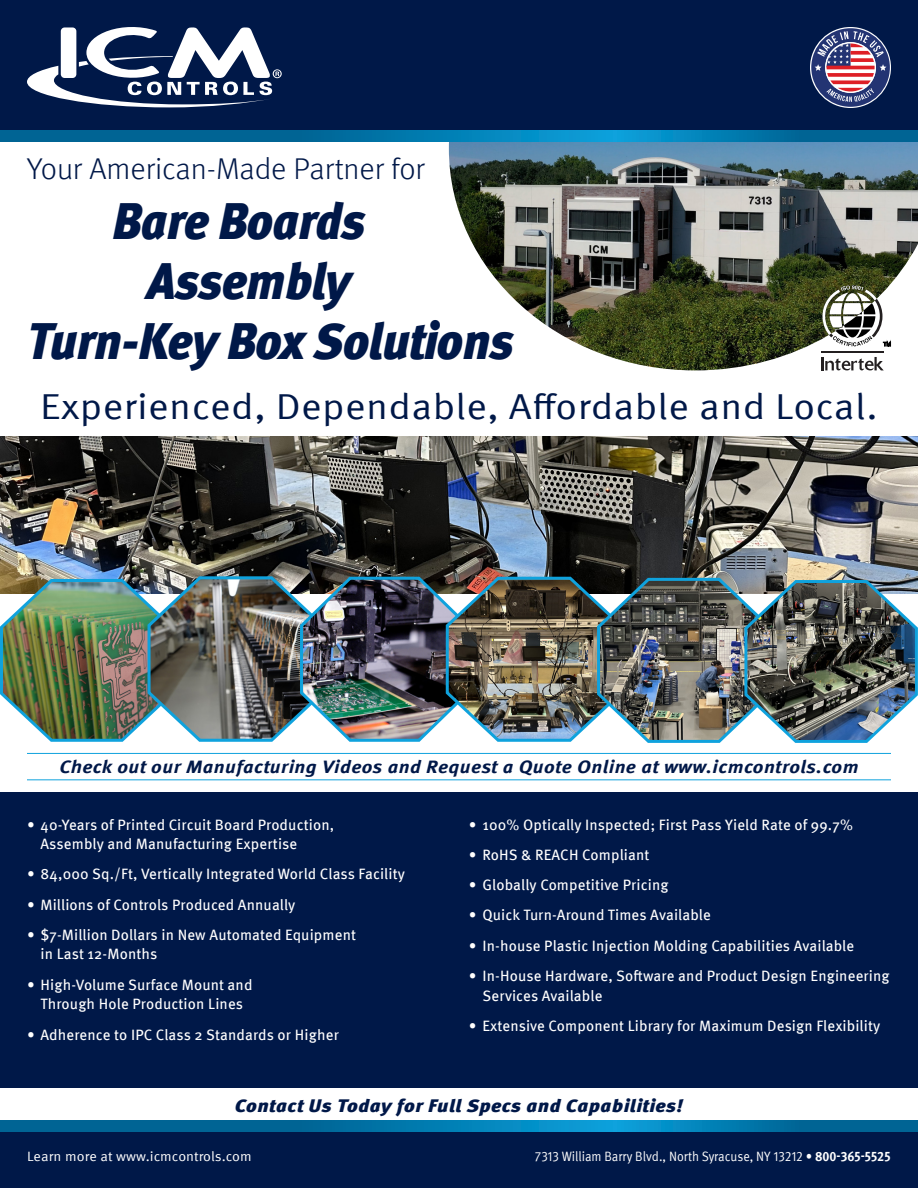
<style>
.page{position:relative;width:918px;height:1188px;background:#fff}
.page>*{position:absolute;margin:0;border:0;box-sizing:border-box;transform-origin:0 0}
.t1{font:italic 900 51px "Meta Pro";letter-spacing:-.025em;color:#001848;scale:.95 1}
.t2{font:36px "Meta Pro";letter-spacing:.01em;color:#001848;scale:1.1 1}
.t3{font:300 30px "Meta Pro";color:#001848;scale:1.04 1}
.t4{font:italic 700 18px "Meta Pro";letter-spacing:.02em;color:#001848;scale:1.1 1}
.Sm_Body_Copy{font:italic 900 18px "Meta Pro";letter-spacing:.02em;color:#001848;scale:1.1 1}
.t5{font:15px/19.5px "Meta Pro";letter-spacing:.01em;color:#fff}
.Sm_Body_Copy-2{font:13.5px "Meta Pro";color:#fff;scale:.92 1}
.Sm_Body_Copy-3{font:13.5px "Meta Pro";color:#fff;scale:1.06 1}
.s1{font-weight:700}
</style>
<div class="page">
<img style="left:0;top:437px;width:918px;height:137px">
<div style="left:0;top:792px;width:918px;height:296px;background:#001848"></div>
<img style="left:449px;top:142px;width:469px;height:228px">
<div style="left:0;top:0;width:918px;height:136px;background:#001848"></div>
<div style="left:0;top:1128px;width:918px;height:60px;background:#001848"></div>
<svg style="left:27px;top:27px;width:255px;height:80px"></svg>
<svg style="left:0;top:1120px;width:918px;height:11px"></svg>
<svg style="left:0;top:131px;width:918px;height:11px"></svg>
<svg style="left:811px;top:28px;width:79px;height:79px"></svg>
<hr style="left:27px;top:753px;width:864px;height:1px;background:#0fa2dd">
<hr style="left:27px;top:779px;width:864px;height:1px;background:#0fa2dd">
<hr style="left:822px;top:351px;width:62px;height:2px;background:#231f20">
<svg style="left:822px;top:357px;width:62px;height:13px"></svg>
<svg style="left:821px;top:285px;width:70px;height:61px"></svg>
<img style="left:0;top:574px;width:918px;height:169px">
<p class="t3" style="left:27px;top:147px;width:384px">Your American-Made Partner for</p>
<p class="t1" style="left:112px;top:182px;width:268px">Bare Boards</p>
<p class="t1" style="left:147px;top:242px;width:216px">Assembly</p>
<p class="t1" style="left:27px;top:302px;width:515px">Turn-Key Box Solutions</p>
<p class="t2" style="left:40px;top:379px;width:763px">Experienced, Dependable, Affordable and Local.</p>
<p class="t4" style="left:59px;top:752px;width:728px">Check out our Manufacturing Videos and Request a Quote Online at www.icmcontrols.com</p>
<p class="t5" style="left:40px;top:814px;width:295px;text-indent:-14px">• 40-Years of Printed Circuit Board Production,<br>Assembly and Manufacturing Expertise</p>
<p class="t5" style="left:27px;top:863px;width:380px">• 84,000 Sq./Ft, Vertically Integrated World Class Facility</p>
<p class="t5" style="left:27px;top:894px;width:270px">• Millions of Controls Produced Annually</p>
<p class="t5" style="left:40px;top:924px;width:317px;text-indent:-14px">• $7-Million Dollars in New Automated Equipment in Last 12-Months</p>
<p class="t5" style="left:27px;top:974px;width:227px;text-align:center">• High-Volume Surface Mount and<br>Through Hole Production Lines</p>
<p class="t5" style="left:27px;top:1024px;width:313px">• Adherence to IPC Class 2 Standards or Higher</p>
<p class="t5" style="left:469px;top:814px;width:386px">• 100% Optically Inspected; First Pass Yield Rate of 99.7%</p>
<p class="t5" style="left:469px;top:844px;width:182px">• RoHS &amp; REACH Compliant</p>
<p class="t5" style="left:469px;top:874px;width:201px">• Globally Competitive Pricing</p>
<p class="t5" style="left:469px;top:904px;width:243px">• Quick Turn-Around Times Available</p>
<p class="t5" style="left:469px;top:935px;width:387px">• In-house Plastic Injection Molding Capabilities Available</p>
<p class="t5" style="left:482px;top:965px;width:409px;text-indent:-14px">• In-House Hardware, Software and Product Design Engineering<br>Services Available</p>
<p class="t5" style="left:469px;top:1015px;width:413px">• Extensive Component Library for Maximum Design Flexibility</p>
<p class="Sm_Body_Copy" style="left:235px;top:1091px;width:409px">Contact Us Today for Full Specs and Capabilities!</p>
<p class="Sm_Body_Copy-2" style="left:535px;top:1146px;width:388px">7313 William Barry Blvd., North Syracuse, NY 13212 • <span class="s1">800-365-5525</span></p>
<p class="Sm_Body_Copy-3" style="left:27px;top:1146px;width:214px">Learn more at www.icmcontrols.com</p>
</div>
